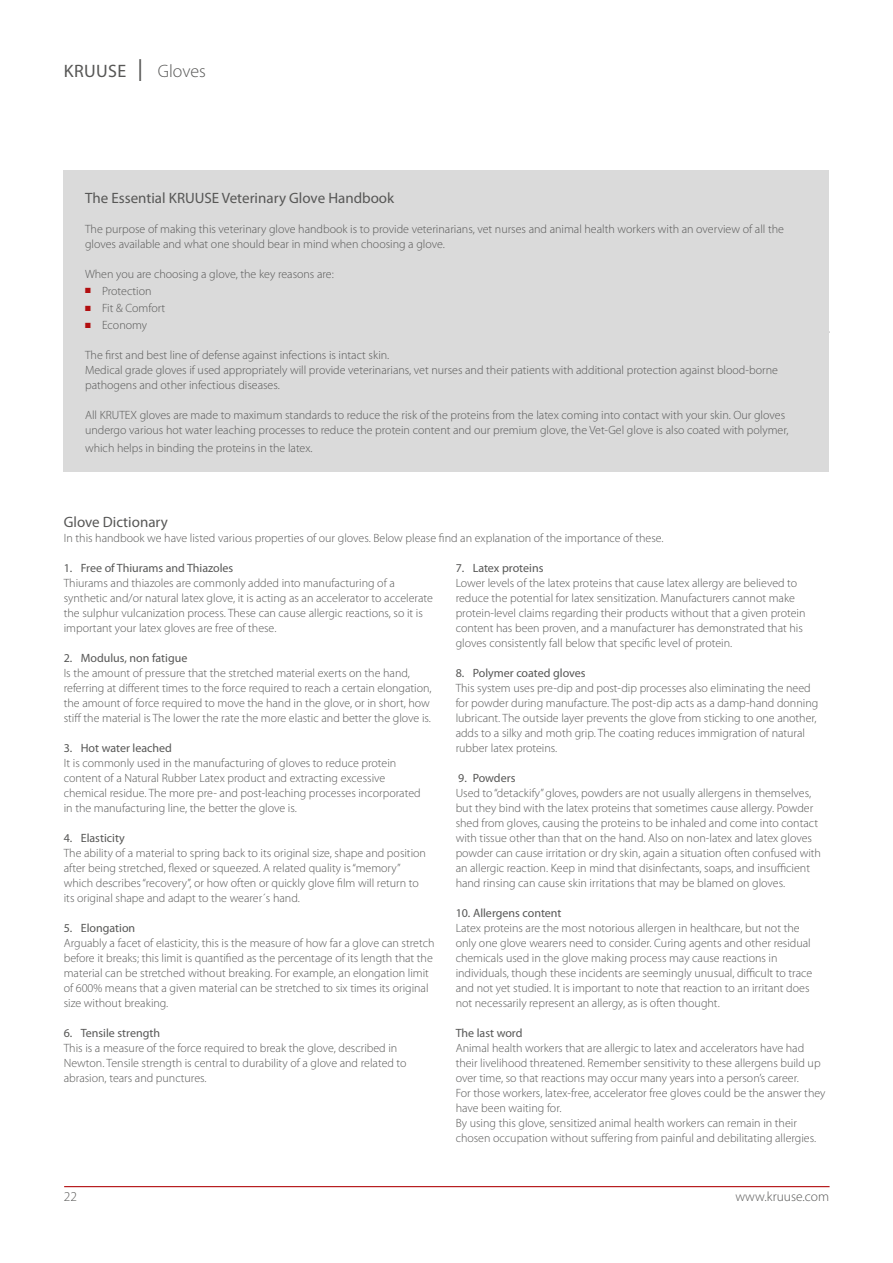
<style>
.page{position:relative;width:893px;height:1263px;background:#fff}
.page>*{position:absolute;margin:0;border:0;box-sizing:border-box;transform-origin:0 0}
.t1{font:18px "Myriad Pro";letter-spacing:.02em;color:#575756}
.t2{font:15px "Myriad Pro";color:#575756}
.t3{font:300 13.5px "Myriad Pro";color:#575756}
.t4{font:300 12px/15px "Myriad Pro";color:#575756}
.t5{font:12px "Myriad Pro";color:#575756}
.s1{font-size:32.4px}
.s2{font-weight:300}
.s3{color:#b20e10}
</style>
<div class="page">
<hr style="left:64px;top:332px;width:766px;height:1px;background:#878787">
<hr style="left:64px;top:1186px;width:766px;height:1px;background:#b20e10">
<div style="left:64px;top:170px;width:765px;height:302px;background:#dadada"></div>
<h1 class="t1" style="left:64px;top:60px;width:143px">KRUUSE <span class="s1">I</span> <span class="s2">Gloves</span></h1>
<p class="t2" style="left:85px;top:188px;width:311px">The Essential KRUUSE Veterinary Glove Handbook</p>
<p class="t4" style="left:85px;top:221px;width:700px">The purpose of making this veterinary glove handbook is to provide veterinarians, vet nurses and animal health workers with an overview of all the gloves available and what one should bear in mind when choosing a glove.</p>
<p class="t4" style="left:85px;top:266px;width:250px">When you are choosing a glove, the key reasons are:</p>
<p class="t4" style="left:85px;top:283px;width:68px"><span class="s3">■</span> Protection</p>
<p class="t4" style="left:85px;top:300px;width:82px"><span class="s3">■</span> Fit &amp; Comfort</p>
<p class="t4" style="left:85px;top:318px;width:64px"><span class="s3">■</span> Economy</p>
<p class="t4" style="left:85px;top:348px;width:694px">The first and best line of defense against infections is intact skin.<br>Medical grade gloves if used appropriately will provide veterinarians, vet nurses and their patients with additional protection against blood-borne pathogens and other infectious diseases.</p>
<p class="t4" style="left:85px;top:408px;width:705px">All KRUTEX gloves are made to maximum standards to reduce the risk of the proteins from the latex coming into contact with your skin. Our gloves undergo various hot water leaching processes to reduce the protein content and our premium glove, the Vet-Gel glove is also coated with polymer,</p>
<p class="t4" style="left:85px;top:441px;width:229px">which helps in binding the proteins in the latex.</p>
<p class="t2" style="left:64px;top:513px;width:106px">Glove Dictionary</p>
<p class="t4" style="left:64px;top:531px;width:601px">In this handbook we have listed various properties of our gloves. Below please find an explanation of the importance of these.</p>
<p class="t5" style="left:64px;top:561px;width:171px">1. Free of Thiurams and Thiazoles</p>
<p class="t4" style="left:64px;top:576px;width:371px">Thiurams and thiazoles are commonly added into manufacturing of a synthetic and/or natural latex glove, it is acting as an accelerator to accelerate the sulphur vulcanization process. These can cause allergic reactions, so it is important your latex gloves are free of these.</p>
<p class="t5" style="left:64px;top:651px;width:125px">2. Modulus, non fatigue</p>
<p class="t4" style="left:64px;top:666px;width:369px">Is the amount of pressure that the stretched material exerts on the hand, referring at different times to the force required to reach a certain elongation, the amount of force required to move the hand in the glove, or in short, how stiff the material is The lower the rate the more elastic and better the glove is.</p>
<p class="t5" style="left:64px;top:741px;width:110px">3. Hot water leached</p>
<p class="t4" style="left:64px;top:756px;width:358px">It is commonly used in the manufacturing of gloves to reduce protein content of a Natural Rubber Latex product and extracting excessive chemical residue. The more pre- and post-leaching processes incorporated in the manufacturing line, the better the glove is.</p>
<p class="t5" style="left:64px;top:831px;width:62px">4. Elasticity</p>
<p class="t4" style="left:64px;top:846px;width:364px">The ability of a material to spring back to its original size, shape and position after being stretched, flexed or squeezed. A related quality is “memory” which describes “recovery”, or how often or quickly glove film will return to its original shape and adapt to the wearer´s hand.</p>
<p class="t5" style="left:64px;top:921px;width:73px">5. Elongation</p>
<p class="t4" style="left:64px;top:936px;width:372px">Arguably a facet of elasticity, this is the measure of how far a glove can stretch before it breaks; this limit is quantified as the percentage of its length that the material can be stretched without breaking. For example, an elongation limit of 600% means that a given material can be stretched to six times its original size without breaking.</p>
<p class="t5" style="left:64px;top:1026px;width:98px">6. Tensile strength</p>
<p class="t4" style="left:64px;top:1041px;width:344px">This is a measure of the force required to break the glove, described in<br>Newton. Tensile strength is central to durability of a glove and related to abrasion, tears and punctures.</p>
<p class="t5" style="left:456px;top:561px;width:89px">7. Latex proteins</p>
<p class="t4" style="left:456px;top:576px;width:351px">Lower levels of the latex proteins that cause latex allergy are believed to reduce the potential for latex sensitization. Manufacturers cannot make protein-level claims regarding their products without that a given protein content has been proven, and a manufacturer has demonstrated that his gloves consistently fall below that specific level of protein.</p>
<p class="t5" style="left:456px;top:666px;width:131px">8. Polymer coated gloves</p>
<p class="t4" style="left:456px;top:681px;width:364px">This system uses pre-dip and post-dip processes also eliminating the need for powder during manufacture. The post-dip acts as a damp-hand donning lubricant. The outside layer prevents the glove from sticking to one another, adds to a silky and moth grip. The coating reduces immigration of natural rubber latex proteins.</p>
<p class="t5" style="left:458px;top:771px;width:59px">9. Powders</p>
<p class="t4" style="left:456px;top:786px;width:367px">Used to “detackify” gloves, powders are not usually allergens in themselves, but they bind with the latex proteins that sometimes cause allergy. Powder shed from gloves, causing the proteins to be inhaled and come into contact with tissue other than that on the hand. Also on non-latex and latex gloves powder can cause irritation or dry skin, again a situation often confused with an allergic reaction. Keep in mind that disinfectants, soaps, and insufficient hand rinsing can cause skin irritations that may be blamed on gloves.</p>
<p class="t5" style="left:456px;top:906px;width:107px">10. Allergens content</p>
<p class="t4" style="left:456px;top:921px;width:358px">Latex proteins are the most notorious allergen in healthcare, but not the only one glove wearers need to consider. Curing agents and other residual chemicals used in the glove making process may cause reactions in individuals, though these incidents are seemingly unusual, difficult to trace and not yet studied. It is important to note that reaction to an irritant does not necessarily represent an allergy, as is often thought.</p>
<p class="t5" style="left:456px;top:1026px;width:68px">The last word</p>
<p class="t4" style="left:456px;top:1041px;width:371px">Animal health workers that are allergic to latex and accelerators have had their livelihood threatened. Remember sensitivity to these allergens build up over time, so that reactions may occur many years into a person’s career.<br>For those workers, latex-free, accelerator free gloves could be the answer they have been waiting for.<br>By using this glove, sensitized animal health workers can remain in their chosen occupation without suffering from painful and debilitating allergies.</p>
<p class="t3" style="left:64px;top:1188px;width:15px">22</p>
<p class="t3" style="left:735px;top:1188px;width:95px">www.kruuse.com</p>
</div>
